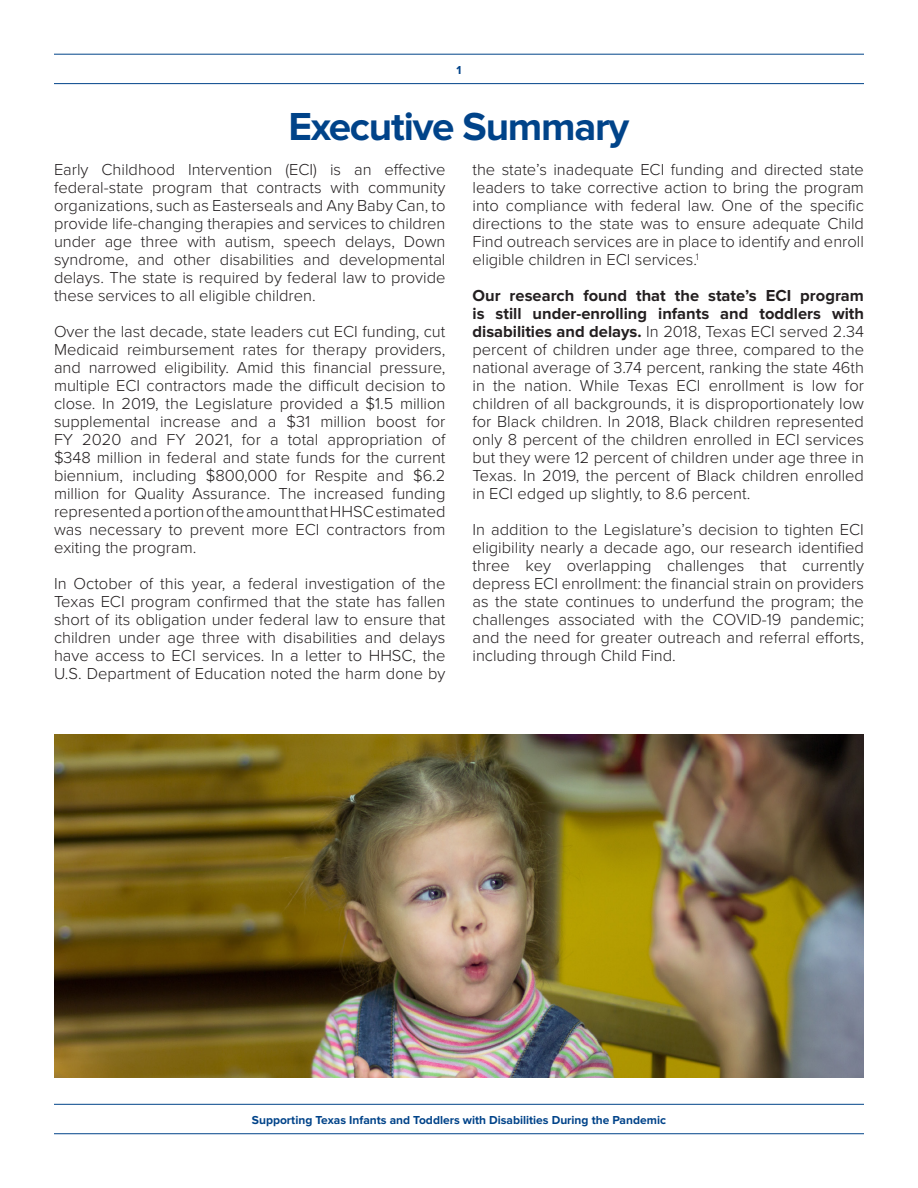
<style>
.page{position:relative;width:918px;height:1188px;background:#fff}
.page>*{position:absolute;margin:0;border:0;box-sizing:border-box;transform-origin:0 0}
.t1{font:700 40.5px "Proxima Nova";letter-spacing:-.03em;color:#004389}
.Normal_Text{font:300 16.5px/18px "Proxima Nova";color:#231f20;text-align:justify}
.t2{font:700 12px "Proxima Nova";color:#004389}
.s1{font-weight:700}
</style>
<div class="page">
<hr style="left:54px;top:54px;width:810px;height:1px;background:#004389">
<hr style="left:54px;top:1104px;width:810px;height:1px;background:#004389">
<hr style="left:54px;top:83px;width:810px;height:1px;background:#004389">
<hr style="left:54px;top:1133px;width:810px;height:1px;background:#004389">
<img style="left:54px;top:734px;width:810px;height:344px">
<p class="t2" style="left:457px;top:63px;width:6px">1</p>
<h1 class="t1" style="left:289px;top:103px;width:342px">Executive Summary</h1>
<p class="Normal_Text" style="left:54px;top:161px;width:393px">Early Childhood Intervention (ECI) is an effective federal-state program that contracts with community organizations, such as Easterseals and Any Baby Can, to provide life-changing therapies and services to children under age three with autism, speech delays, Down syndrome, and other disabilities and developmental delays. The state is required by federal law to provide these services to all eligible children.</p>
<p class="Normal_Text" style="left:54px;top:323px;width:393px">Over the last decade, state leaders cut ECI funding, cut Medicaid reimbursement rates for therapy providers, and narrowed eligibility. Amid this financial pressure, multiple ECI contractors made the difficult decision to close. In 2019, the Legislature provided a $1.5 million supplemental increase and a $31 million boost for FY 2020 and FY 2021, for a total appropriation of $348 million in federal and state funds for the current biennium, including $800,000 for Respite and $6.2 million for Quality Assurance. The increased funding represented a portion of the amount that HHSC estimated was necessary to prevent more ECI contractors from exiting the program.</p>
<p class="Normal_Text" style="left:54px;top:575px;width:393px">In October of this year, a federal investigation of the Texas ECI program confirmed that the state has fallen short of its obligation under federal law to ensure that children under age three with disabilities and delays have access to ECI services. In a letter to HHSC, the U.S. Department of Education noted the harm done by</p>
<p class="Normal_Text" style="left:472px;top:161px;width:393px">the state’s inadequate ECI funding and directed state leaders to take corrective action to bring the program into compliance with federal law. One of the specific directions to the state was to ensure adequate Child Find outreach services are in place to identify and enroll eligible children in ECI services.<sup>1</sup></p>
<p class="Normal_Text" style="left:472px;top:287px;width:393px"><span class="s1">Our research found that the state’s ECI program is still under-enrolling infants and toddlers with disabilities and delays.</span> In 2018, Texas ECI served 2.34 percent of children under age three, compared to the national average of 3.74 percent, ranking the state 46th in the nation. While Texas ECI enrollment is low for children of all backgrounds, it is disproportionately low for Black children. In 2018, Black children represented only 8 percent of the children enrolled in ECI services but they were 12 percent of children under age three in Texas. In 2019, the percent of Black children enrolled in ECI edged up slightly, to 8.6 percent.</p>
<p class="Normal_Text" style="left:472px;top:521px;width:393px">In addition to the Legislature’s decision to tighten ECI eligibility nearly a decade ago, our research identified three key overlapping challenges that currently depress ECI enrollment: the financial strain on providers as the state continues to underfund the program; the challenges associated with the COVID-19 pandemic; and the need for greater outreach and referral efforts, including through Child Find.</p>
<p class="t2" style="left:252px;top:1113px;width:416px">Supporting Texas Infants and Toddlers with Disabilities During the Pandemic</p>
</div>
